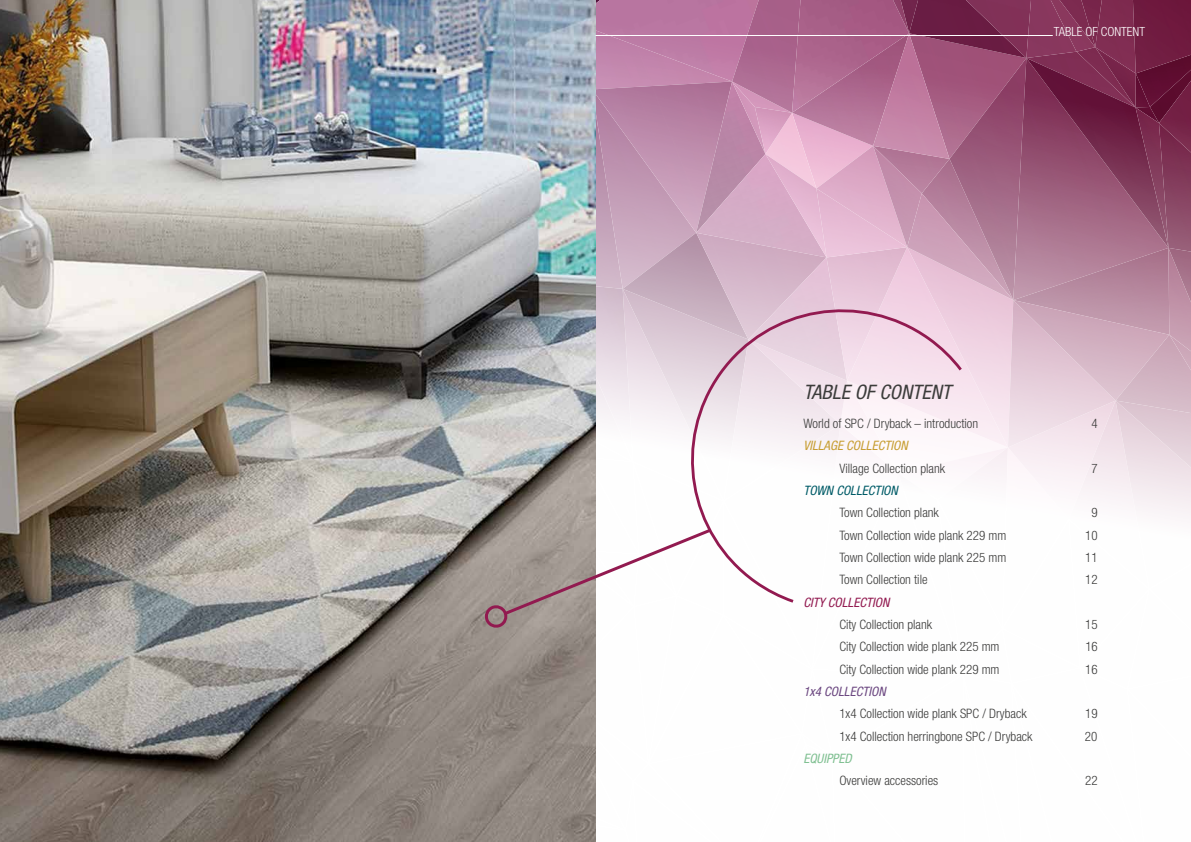
<style>
.page{position:relative;width:1191px;height:842px;background:#fff}
.page>*{position:absolute;margin:0;border:0;box-sizing:border-box;transform-origin:0 0}
.t1{font:italic condensed 20px "Helvetica Neue LT Std";color:#3c3c3b}
.t2{font:300 condensed 13px "Helvetica Neue LT Std";color:#3c3c3b}
.t3{font:italic condensed 13px "Helvetica Neue LT Std";color:#c79e32}
.t4{font:italic condensed 13px "Helvetica Neue LT Std";color:#005b67}
.t5{font:italic condensed 13px "Helvetica Neue LT Std";color:#921a50}
.t6{font:italic condensed 13px "Helvetica Neue LT Std";color:#6c4881}
.t7{font:italic condensed 13px "Helvetica Neue LT Std";color:#80c092}
.t8{font:300 condensed 12.6px "Helvetica Neue LT Std";color:#fff}
</style>
<div class="page">
<img style="left:595px;top:462px;width:1px;height:65px">
<img style="left:949px;top:58px;width:64px;height:135px">
<img style="left:909px;top:0;width:136px;height:58px">
<img style="left:1031px;top:52px;width:45px;height:6px">
<img style="left:816px;top:113px;width:57px;height:33px">
<img style="left:921px;top:159px;width:28px;height:34px">
<img style="left:873px;top:33px;width:76px;height:126px">
<img style="left:1076px;top:52px;width:19px;height:6px">
<img style="left:792px;top:113px;width:24px;height:41px">
<div style="left:1095px;top:0;width:37px;height:58px;background:#802c51"></div>
<img style="left:595px;top:289px;width:27px;height:87px">
<img style="left:595px;top:830px;width:1px;height:12px">
<img style="left:955px;top:0;width:76px;height:58px">
<img style="left:1045px;top:0;width:50px;height:52px">
<img style="left:595px;top:376px;width:27px;height:86px">
<img style="left:595px;top:233px;width:27px;height:56px">
<img style="left:595px;top:82px;width:101px;height:151px">
<img style="left:696px;top:82px;width:36px;height:72px">
<img style="left:622px;top:339px;width:46px;height:86px">
<img style="left:622px;top:233px;width:74px;height:106px">
<img style="left:732px;top:113px;width:23px;height:41px">
<img style="left:755px;top:113px;width:37px;height:41px">
<img style="left:816px;top:146px;width:57px;height:42px">
<img style="left:873px;top:146px;width:48px;height:47px">
<img style="left:907px;top:193px;width:106px;height:107px">
<img style="left:595px;top:0;width:137px;height:82px">
<img style="left:732px;top:0;width:60px;height:113px">
<img style="left:792px;top:0;width:117px;height:113px">
<img style="left:888px;top:0;width:21px;height:33px">
<img style="left:595px;top:629px;width:1px;height:135px">
<img style="left:595px;top:771px;width:1px;height:59px">
<div style="left:1132px;top:0;width:59px;height:58px;background:#6f1b3f"></div>
<img style="left:1150px;top:54px;width:41px;height:4px">
<img style="left:1169px;top:58px;width:22px;height:65px">
<img style="left:696px;top:257px;width:52px;height:30px">
<img style="left:696px;top:154px;width:69px;height:103px">
<img style="left:748px;top:257px;width:78px;height:30px">
<img style="left:826px;top:257px;width:81px;height:30px">
<img style="left:765px;top:154px;width:61px;height:103px">
<img style="left:816px;top:188px;width:91px;height:69px">
<img style="left:1013px;top:58px;width:156px;height:190px">
<img style="left:1013px;top:248px;width:155px;height:87px">
<img style="left:1026px;top:58px;width:142px;height:190px">
<img style="left:1168px;top:254px;width:23px;height:81px">
<img style="left:1135px;top:107px;width:33px;height:141px">
<img style="left:1159px;top:123px;width:32px;height:131px">
<img style="left:1051px;top:0;width:27px;height:47px">
<img style="left:1078px;top:0;width:25px;height:47px">
<img style="left:1008px;top:300px;width:107px;height:147px">
<img style="left:1068px;top:401px;width:47px;height:118px">
<img style="left:1115px;top:335px;width:76px;height:66px">
<img style="left:1115px;top:401px;width:76px;height:82px">
<img style="left:0;top:0;width:595px;height:842px">
<svg style="left:481px;top:527px;width:187px;height:102px"></svg>
<svg style="left:668px;top:287px;width:296px;height:316px"></svg>
<hr style="left:595px;top:35px;width:457px;height:1px;background:#fff">
<p class="t8" style="left:1053px;top:24px;width:93px">TABLE OF CONTENT</p>
<h1 class="t1" style="left:803px;top:380px;width:149px">TABLE OF CONTENT</h1>
<p class="t2" style="left:803px;top:416px;width:176px">World of SPC / Dryback – introduction</p>
<p class="t2" style="left:1091px;top:416px;width:8px">4</p>
<p class="t3" style="left:803px;top:438px;width:106px">VILLAGE COLLECTION</p>
<p class="t2" style="left:839px;top:460px;width:107px">Village Collection plank</p>
<p class="t2" style="left:1091px;top:460px;width:8px">7</p>
<p class="t4" style="left:803px;top:483px;width:96px">TOWN COLLECTION</p>
<p class="t2" style="left:839px;top:505px;width:101px">Town Collection plank</p>
<p class="t2" style="left:1091px;top:505px;width:8px">9</p>
<p class="t2" style="left:839px;top:527px;width:168px">Town Collection wide plank 229 mm</p>
<p class="t2" style="left:1085px;top:527px;width:14px">10</p>
<p class="t2" style="left:839px;top:550px;width:168px">Town Collection wide plank 225 mm</p>
<p class="t2" style="left:1085px;top:550px;width:14px">11</p>
<p class="t2" style="left:839px;top:572px;width:90px">Town Collection tile</p>
<p class="t2" style="left:1085px;top:572px;width:14px">12</p>
<p class="t5" style="left:803px;top:594px;width:87px">CITY COLLECTION</p>
<p class="t2" style="left:839px;top:617px;width:94px">City Collection plank</p>
<p class="t2" style="left:1085px;top:617px;width:14px">15</p>
<p class="t2" style="left:839px;top:639px;width:162px">City Collection wide plank 225 mm</p>
<p class="t2" style="left:1085px;top:639px;width:14px">16</p>
<p class="t2" style="left:839px;top:661px;width:162px">City Collection wide plank 229 mm</p>
<p class="t2" style="left:1085px;top:661px;width:14px">16</p>
<p class="t6" style="left:803px;top:684px;width:84px">1x4 COLLECTION</p>
<p class="t2" style="left:839px;top:706px;width:189px">1x4 Collection wide plank SPC / Dryback</p>
<p class="t2" style="left:1085px;top:706px;width:14px">19</p>
<p class="t2" style="left:839px;top:728px;width:195px">1x4 Collection herringbone SPC / Dryback</p>
<p class="t2" style="left:1084px;top:728px;width:14px">20</p>
<p class="t7" style="left:803px;top:751px;width:50px">EQUIPPED</p>
<p class="t2" style="left:839px;top:773px;width:100px">Overview accessories</p>
<p class="t2" style="left:1085px;top:773px;width:14px">22</p>
</div>
